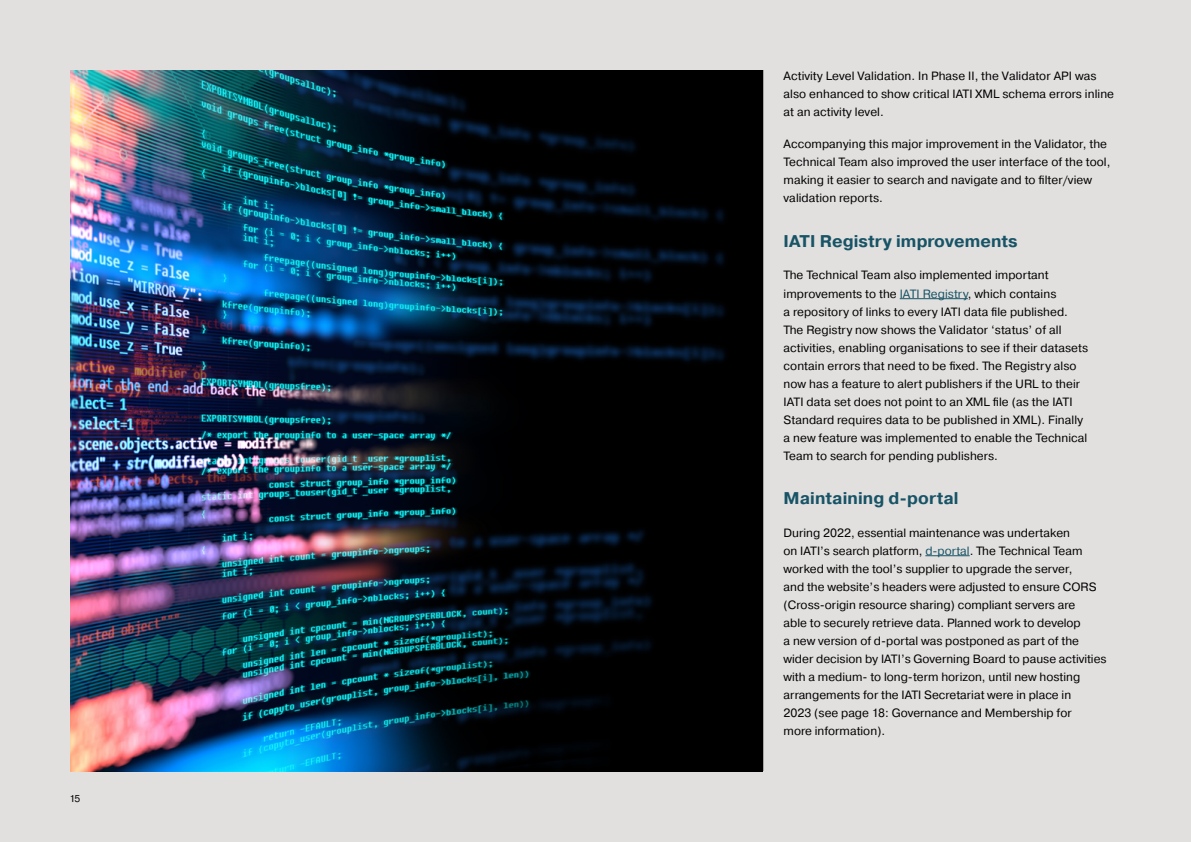
<style>
.page{position:relative;width:1191px;height:842px;background:#e2e0df}
.page>*{position:absolute;margin:0;border:0;box-sizing:border-box;transform-origin:0 0}
.t1{font:700 17px "Pragmatica";letter-spacing:.005em;color:#185466}
.t2{font:12px/18px "Pragmatica";letter-spacing:.005em;color:#000}
.t3{font:10px "Pragmatica";color:#000}
.s1{color:#185466}
</style>
<div class="page">
<hr style="left:899px;top:298px;width:69px;height:1px;background:#185466">
<hr style="left:925px;top:555px;width:44px;height:1px;background:#185466">
<img style="left:71px;top:71px;width:691px;height:700px">
<p class="t3" style="left:69px;top:792px;width:12px">15</p>
<p class="t2" style="left:783px;top:67px;width:332px">Activity Level Validation. In Phase II, the Validator API was also enhanced to show critical IATI XML schema errors inline at an activity level.</p>
<p class="t2" style="left:783px;top:136px;width:328px">Accompanying this major improvement in the Validator, the Technical Team also improved the user interface of the tool, making it easier to search and navigate and to filter/view validation reports.</p>
<h1 class="t1" style="left:783px;top:230px;width:236px">IATI Registry improvements</h1>
<p class="t2" style="left:783px;top:267px;width:306px">The Technical Team also implemented important improvements to the <span class="s1">IATI Registry</span>, which contains<br>a repository of links to every IATI data file published.<br>The Registry now shows the Validator ‘status’ of all activities, enabling organisations to see if their datasets contain errors that need to be fixed. The Registry also now has a feature to alert publishers if the URL to their IATI data set does not point to an XML file (as the IATI Standard requires data to be published in XML). Finally a new feature was implemented to enable the Technical Team to search for pending publishers.</p>
<h1 class="t1" style="left:783px;top:487px;width:177px">Maintaining d-portal</h1>
<p class="t2" style="left:783px;top:524px;width:324px">During 2022, essential maintenance was undertaken<br>on IATI’s search platform, <span class="s1">d-portal</span>. The Technical Team worked with the tool’s supplier to upgrade the server,<br>and the website’s headers were adjusted to ensure CORS (Cross-origin resource sharing) compliant servers are<br>able to securely retrieve data. Planned work to develop<br>a new version of d-portal was postponed as part of the wider decision by IATI’s Governing Board to pause activities with a medium- to long-term horizon, until new hosting arrangements for the IATI Secretariat were in place in<br>2023 (see page 18: Governance and Membership for<br>more information).</p>
</div>
